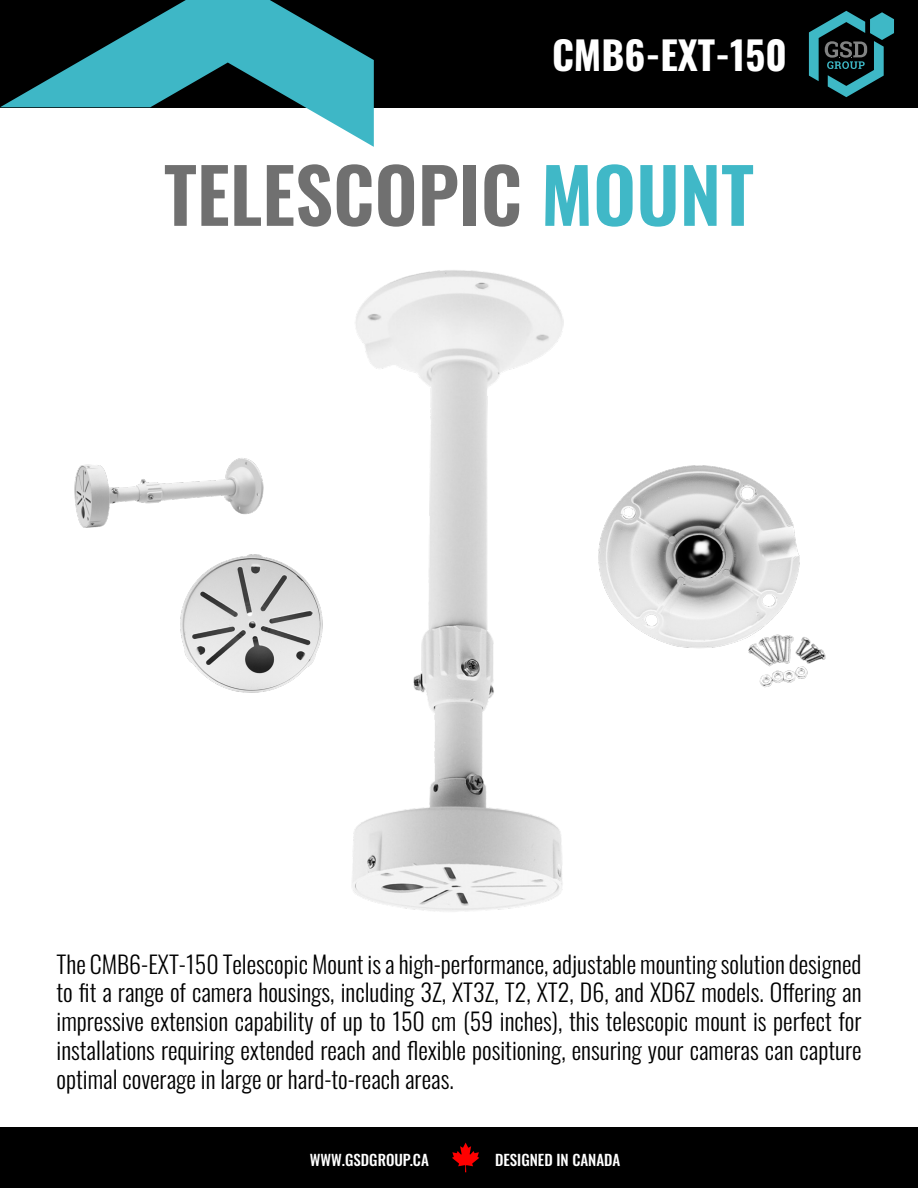
<style>
.page{position:relative;width:918px;height:1188px;background:#fff}
.page>*{position:absolute;margin:0;border:0;box-sizing:border-box;transform-origin:0 0}
.t1{font:600 75px "Oswald";color:#707070}
.t2{font:700 39px "Oswald";color:#fff}
.t3{font:300 24px/28.8px "Oswald";color:#000;text-align:justify}
.t4{font:500 15px "Oswald";color:#fff}
.s1{color:#40b8c7}
</style>
<div class="page">
<div style="left:0;top:1127px;width:918px;height:61px;background:#000"></div>
<svg style="left:452px;top:1143px;width:27px;height:29px"></svg>
<div style="left:0;top:0;width:918px;height:108px;background:#000"></div>
<svg style="left:0;top:0;width:374px;height:147px"></svg>
<svg style="left:809px;top:11px;width:85px;height:86px"></svg>
<img style="left:352px;top:270px;width:212px;height:642px">
<img style="left:74px;top:458px;width:249px;height:235px">
<img style="left:598px;top:465px;width:228px;height:223px">
<p class="t2" style="left:552px;top:34px;width:236px">CMB6-EXT-150</p>
<p class="t1" style="left:164px;top:156px;width:592px">TELESCOPIC <span class="s1">MOUNT</span></p>
<p class="t3" style="left:57px;top:947px;width:807px">The CMB6-EXT-150 Telescopic Mount is a high-performance, adjustable mounting solution designed to fit a range of camera housings, including 3Z, XT3Z, T2, XT2, D6, and XD6Z models. Offering an impressive extension capability of up to 150 cm (59 inches), this telescopic mount is perfect for installations requiring extended reach and flexible positioning, ensuring your cameras can capture optimal coverage in large or hard-to-reach areas.</p>
<p class="t4" style="left:310px;top:1152px;width:120px">WWW.GSDGROUP.CA</p>
<p class="t4" style="left:495px;top:1152px;width:127px">DESIGNED IN CANADA</p>
</div>
